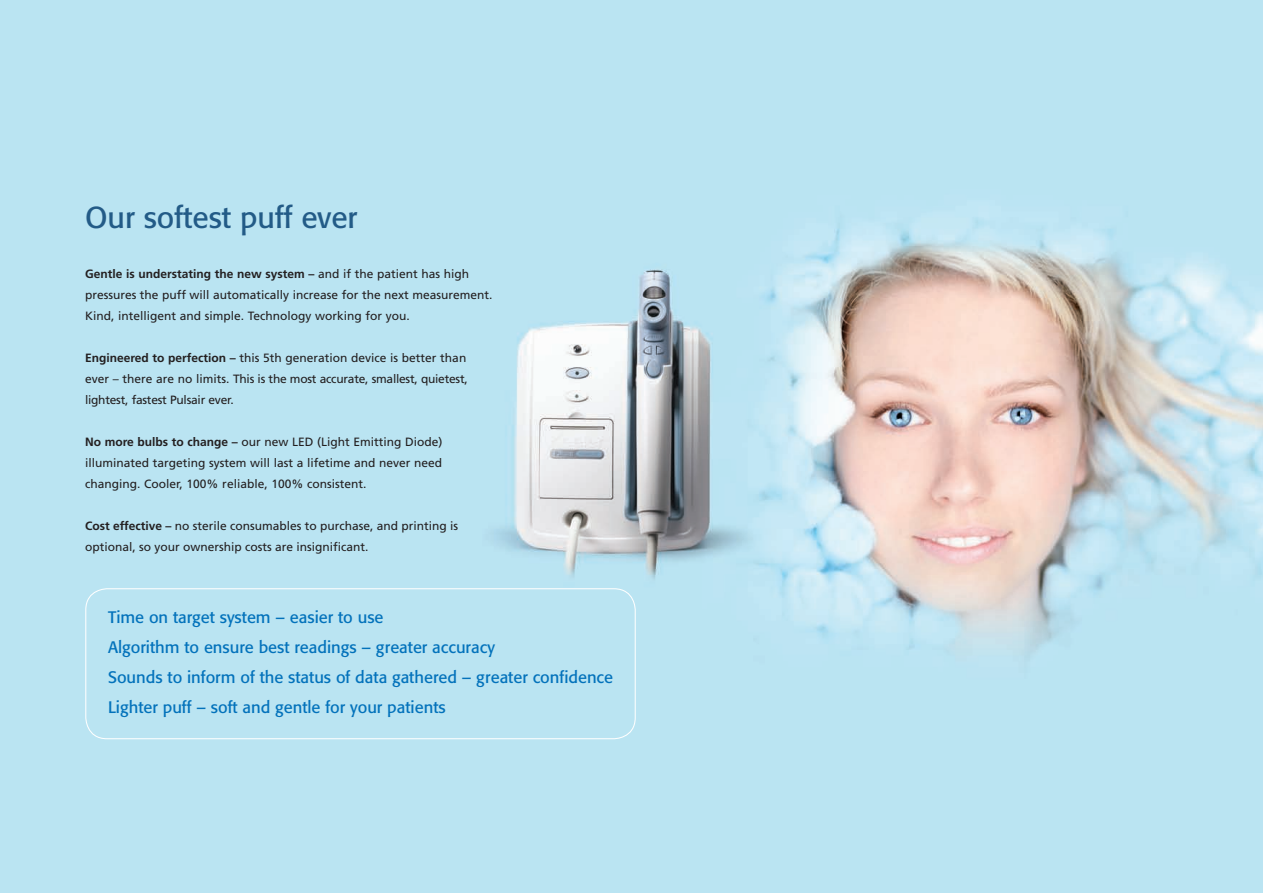
<style>
.page{position:relative;width:1263px;height:893px;background:#fff}
.page>*{position:absolute;margin:0;border:0;box-sizing:border-box;transform-origin:0 0}
.t1{font:30px "Formata BQ";color:#235b87}
.t2{font:16.5px "Formata BQ";color:#0372bb}
.t3{font:12px/21px "Frutiger";color:#231f20}
.t4{font:12px/21px "Frutiger";letter-spacing:-.02em;color:#231f20}
.s1{font-weight:700}
</style>
<div class="page">
<img style="left:0;top:0;width:1263px;height:893px">
<div style="left:85px;top:588px;width:551px;height:151px;border:1px solid #fff;border-radius:21px"></div>
<p class="t1" style="left:85px;top:199px;width:274px">Our softest puff ever</p>
<p class="t3" style="left:85px;top:263px;width:409px"><span class="s1">Gentle is understating the new system –</span> and if the patient has high pressures the puff will automatically increase for the next measurement.<br>Kind, intelligent and simple. Technology working for you.</p>
<p class="t4" style="left:85px;top:347px;width:384px"><span class="s1">Engineered to perfection –</span> this 5th generation device is better than ever – there are no limits. This is the most accurate, smallest, quietest, lightest, fastest Pulsair ever.</p>
<p class="t3" style="left:85px;top:431px;width:359px;text-align:justify"><span class="s1">No more bulbs to change –</span> our new LED (Light Emitting Diode) illuminated targeting system will last a lifetime and never need changing. Cooler, 100% reliable, 100% consistent.</p>
<p class="t3" style="left:85px;top:515px;width:375px"><span class="s1">Cost effective –</span> no sterile consumables to purchase, and printing is</p>
<p class="t3" style="left:85px;top:536px;width:285px">optional, so your ownership costs are insignificant.</p>
<p class="t2" style="left:108px;top:607px;width:277px">Time on target system – easier to use</p>
<p class="t2" style="left:108px;top:637px;width:389px">Algorithm to ensure best readings – greater accuracy</p>
<p class="t2" style="left:108px;top:667px;width:507px">Sounds to inform of the status of data gathered – greater confidence</p>
<p class="t2" style="left:108px;top:697px;width:339px">Lighter puff – soft and gentle for your patients</p>
</div>
